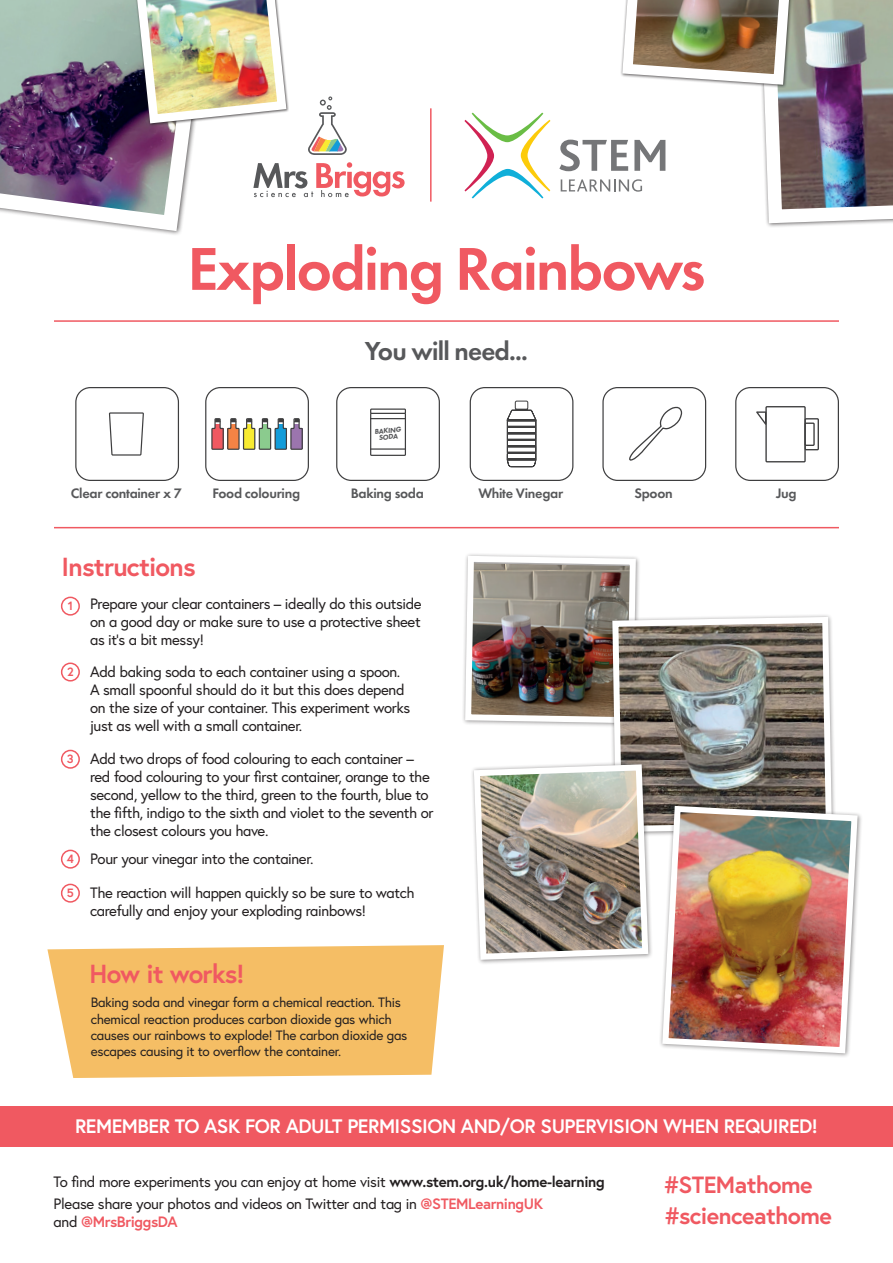
<style>
.page{position:relative;width:893px;height:1263px;background:#fff}
.page>*{position:absolute;margin:0;border:0;box-sizing:border-box;transform-origin:0 0}
.t1{font:600 62.7px "Futura PT";letter-spacing:-.03em;color:#f05961}
.t2{font:600 27px "Futura PT";letter-spacing:-.03em;color:#57585a}
.t3{font:700 26.1px "Europa";letter-spacing:-.03em;color:#f05961}
.t4{font:700 23.4px "Europa";letter-spacing:-.025em;color:#f05961}
.t5{font:700 19.5px "Europa";letter-spacing:-.025em;color:#fff}
.t6{font:15px/18px "Europa";letter-spacing:-.025em;color:#231f20}
.t7{font:700 15px "Europa";letter-spacing:-.025em;color:#f05961}
.t8{font:600 14.25px "Futura PT";letter-spacing:-.02em;color:#57585a}
.t9{font:13.5px/16.2px "Europa";letter-spacing:-.02em;color:#231f20}
.t10{font:700 12px "Europa";color:#f05961}
.t11{font:800 7.2px/6.1px "Futura PT";color:#57585a;text-align:center}
.s1{font-weight:700;font-size:12px;color:#f05961}
.s2{font-weight:700}
.s3{font-weight:700;color:#f05961}
.s4{font-weight:400;color:#231f20}
</style>
<div class="page">
<svg style="left:47px;top:945px;width:397px;height:133px;background:#f5c270"></svg>
<div style="left:0;top:1105px;width:893px;height:41px;background:#f05961"></div>
<hr style="left:54px;top:320px;width:785px;height:2px;background:#f05961">
<div style="left:205px;top:387px;width:104px;height:94px;border:1px solid #3e3e3f;border-radius:15px"></div>
<div style="left:75px;top:387px;width:104px;height:94px;border:1px solid #3e3e3f;border-radius:15px"></div>
<div style="left:336px;top:387px;width:104px;height:94px;border:1px solid #3e3e3f;border-radius:15px"></div>
<hr style="left:54px;top:527px;width:785px;height:1px;background:#f05961">
<div style="left:61px;top:597px;width:19px;height:19px;border:2px solid #f05961;border-radius:50%"></div>
<div style="left:61px;top:662px;width:19px;height:19px;border:2px solid #f05961;border-radius:50%"></div>
<div style="left:61px;top:750px;width:19px;height:19px;border:2px solid #f05961;border-radius:50%"></div>
<div style="left:61px;top:850px;width:19px;height:19px;border:2px solid #f05961;border-radius:50%"></div>
<div style="left:61px;top:884px;width:19px;height:19px;border:2px solid #f05961;border-radius:50%"></div>
<svg style="left:88px;top:223px;width:94px;height:12px"></svg>
<img style="left:463px;top:554px;width:176px;height:172px">
<svg style="left:609px;top:614px;width:226px;height:221px;background:#8a8680"></svg>
<div style="left:470px;top:761px;width:183px;height:204px;background:#231f20;opacity:.5"></div>
<img style="left:471px;top:761px;width:180px;height:202px">
<img style="left:659px;top:803px;width:202px;height:253px">
<img style="left:0;top:0;width:405px;height:223px">
<svg style="left:108px;top:387px;width:37px;height:94px"></svg>
<svg style="left:211px;top:418px;width:92px;height:32px"></svg>
<div style="left:370px;top:413px;width:36px;height:43px;border:1px solid #3e3e3f"></div>
<div style="left:370px;top:408px;width:36px;height:6px;border:1px solid #3e3e3f"></div>
<hr style="left:370px;top:418px;width:36px;height:1px;background:#3e3e3f">
<hr style="left:370px;top:448px;width:36px;height:2px;background:#3e3e3f">
<svg style="left:464px;top:113px;width:86px;height:85px"></svg>
<hr style="left:430px;top:108px;width:2px;height:94px;background:#f05961">
<div style="left:470px;top:387px;width:103px;height:94px;border:1px solid #3e3e3f;border-radius:15px"></div>
<div style="left:602px;top:387px;width:104px;height:94px;border:1px solid #3e3e3f;border-radius:15px"></div>
<svg style="left:629px;top:407px;width:53px;height:53px"></svg>
<svg style="left:506px;top:400px;width:31px;height:68px"></svg>
<div style="left:735px;top:387px;width:104px;height:94px;border:1px solid #3e3e3f;border-radius:15px"></div>
<div style="left:765px;top:406px;width:41px;height:56px;border:1px solid #3e3e3f"></div>
<div style="left:804px;top:418px;width:15px;height:32px;border:1px solid #3e3e3f"></div>
<div style="left:804px;top:422px;width:11px;height:24px;border:1px solid #3e3e3f"></div>
<svg style="left:756px;top:410px;width:11px;height:18px"></svg>
<img style="left:559px;top:0;width:334px;height:227px">
<h1 class="t1" style="left:187px;top:230px;width:519px">Exploding Rainbows</h1>
<h2 class="t2" style="left:365px;top:334px;width:164px">You will need...</h2>
<p class="t11" style="left:374px;top:429px;width:28px;rotate:-6deg">BAKING<br>SODA</p>
<p class="t8" style="left:71px;top:485px;width:113px">Clear container x 7</p>
<p class="t8" style="left:213px;top:485px;width:89px">Food colouring</p>
<p class="t8" style="left:351px;top:485px;width:75px">Baking soda</p>
<h3 class="t3" style="left:62px;top:549px;width:135px">Instructions</h3>
<p class="t10" style="left:68px;top:597px;width:7px">1</p>
<p class="t10" style="left:67px;top:663px;width:8px">2</p>
<p class="t6" style="left:90px;top:594px;width:333px;text-align:justify">Prepare your clear containers – ideally do this outside on a good day or make sure to use a protective sheet as it’s a bit messy!</p>
<p class="t6" style="left:90px;top:663px;width:322px">Add baking soda to each container using a spoon.<br>A small spoonful should do it but this does depend on the size of your container. This experiment works just as well with a small container.</p>
<p class="t6" style="left:90px;top:750px;width:345px">Add two drops of food colouring to each container – red food colouring to your first container, orange to the second, yellow to the third, green to the fourth, blue to the fifth, indigo to the sixth and violet to the seventh or the closest colours you have.</p>
<p class="t6" style="left:90px;top:850px;width:225px">Pour your vinegar into the container.</p>
<p class="t6" style="left:90px;top:884px;width:326px;text-indent:-23px"><span class="s1">5</span> The reaction will happen quickly so be sure to watch carefully and enjoy your exploding rainbows!</p>
<p class="t10" style="left:67px;top:750px;width:8px">3</p>
<p class="t10" style="left:67px;top:850px;width:9px">4</p>
<h3 class="t3" style="left:90px;top:956px;width:156px">How it works!</h3>
<p class="t9" style="left:91px;top:994px;width:318px">Baking soda and vinegar form a chemical reaction. This chemical reaction produces carbon dioxide gas which causes our rainbows to explode! The carbon dioxide gas escapes causing it to overflow the container.</p>
<p class="t8" style="left:479px;top:485px;width:86px">White Vinegar</p>
<p class="t8" style="left:634px;top:485px;width:40px">Spoon</p>
<p class="t8" style="left:776px;top:485px;width:22px">Jug</p>
<h3 class="t5" style="left:75px;top:1112px;width:744px">REMEMBER TO ASK FOR ADULT PERMISSION AND/OR SUPERVISION WHEN REQUIRED!</h3>
<p class="t6" style="left:54px;top:1170px;width:553px;line-height:22.2px">To find more experiments you can enjoy at home visit <span class="s2">www.stem.org.uk/home-learning<br></span>Please share your photos and videos on Twitter and tag in <span class="s3">@STEMLearningUK</span></p>
<p class="t7" style="left:54px;top:1211px;width:126px"><span class="s4">and</span> @MrsBriggsDA</p>
<h3 class="t4" style="left:664px;top:1169px;width:150px">#STEMathome</h3>
<h3 class="t4" style="left:665px;top:1199px;width:169px">#scienceathome</h3>
</div>
